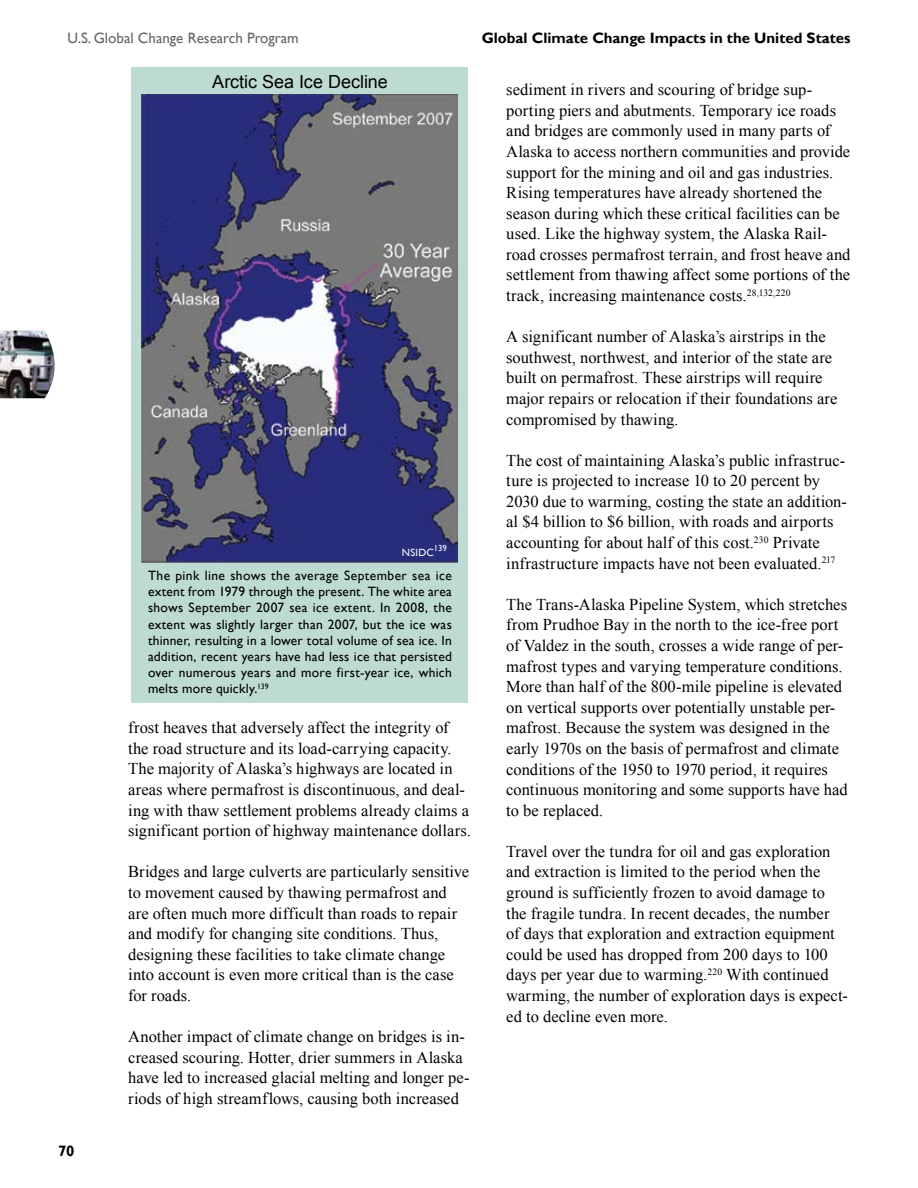
<style>
.page{position:relative;width:918px;height:1188px;background:#fff}
.page>*{position:absolute;margin:0;border:0;box-sizing:border-box;transform-origin:0 0}
.t1{font:18px "Arial";letter-spacing:-.005em;color:#000}
.t2{font:16.5px/20.5px "Times New Roman";letter-spacing:.005em;color:#000}
.t3{font:700 15px "Gill Sans";color:#000}
.t4{font:15px "Gill Sans";color:#636467}
.t5{font:13.5px/16.2px "Gill Sans";letter-spacing:.02em;color:#000;text-align:justify}
.t6{font:10.5px "Gill Sans";letter-spacing:.035em;color:#fff}
.t7{font:8.7px "Gill Sans";color:#fff}
</style>
<div class="page">
<img style="left:0;top:331px;width:55px;height:67px">
<div style="left:132px;top:68px;width:336px;height:635px;background:#bedbd3"></div>
<img style="left:142px;top:95px;width:316px;height:468px">
<p class="t4" style="left:68px;top:30px;width:233px">U.S. Global Change Research Program</p>
<p class="t1" style="left:212px;top:70px;width:177px">Arctic Sea Ice Decline</p>
<p class="t7" style="left:434px;top:543px;width:14px">139</p>
<p class="t6" style="left:402px;top:546px;width:34px">NSIDC</p>
<p class="t5" style="left:148px;top:568px;width:305px">The pink line shows the average September sea ice extent from 1979 through the present. The white area shows September 2007 sea ice extent. In 2008, the extent was slightly larger than 2007, but the ice was thinner, resulting in a lower total volume of sea ice. In addition, recent years have had less ice that persisted over numerous years and more first-year ice, which melts more quickly.<sup>139</sup></p>
<p class="t2" style="left:128px;top:717px;width:344px">frost heaves that adversely affect the integrity of the road structure and its load-carrying capacity.<br>The majority of Alaska’s highways are located in areas where permafrost is discontinuous, and deal&shy;ing with thaw settlement problems already claims a significant portion of highway maintenance dollars.</p>
<p class="t2" style="left:128px;top:861px;width:342px">Bridges and large culverts are particularly sensitive to movement caused by thawing permafrost and are often much more difficult than roads to repair and modify for changing site conditions. Thus, designing these facilities to take climate change into account is even more critical than is the case for roads.</p>
<p class="t2" style="left:128px;top:1026px;width:343px">Another impact of climate change on bridges is in&shy;creased scouring. Hotter, drier summers in Alaska have led to increased glacial melting and longer pe&shy;riods of high streamflows, causing both increased</p>
<p class="t3" style="left:482px;top:29px;width:370px">Global Climate Change Impacts in the United States</p>
<p class="t2" style="left:506px;top:79px;width:346px">sediment in rivers and scouring of bridge sup&shy;porting piers and abutments. Temporary ice roads and bridges are commonly used in many parts of Alaska to access northern communities and provide support for the mining and oil and gas industries.<br>Rising temperatures have already shortened the season during which these critical facilities can be used. Like the highway system, the Alaska Rail&shy;road crosses permafrost terrain, and frost heave and settlement from thawing affect some portions of the track, increasing maintenance costs.<sup>28,132,220</sup></p>
<p class="t2" style="left:506px;top:326px;width:333px">A significant number of Alaska’s airstrips in the southwest, northwest, and interior of the state are built on permafrost. These airstrips will require major repairs or relocation if their foundations are compromised by thawing.</p>
<p class="t2" style="left:506px;top:450px;width:342px">The cost of maintaining Alaska’s public infrastruc&shy;ture is projected to increase 10 to 20 percent by 2030 due to warming, costing the state an addition&shy;al $4 billion to $6 billion, with roads and airports accounting for about half of this cost.<sup>230</sup> Private infrastructure impacts have not been evaluated.<sup>217</sup></p>
<p class="t2" style="left:506px;top:594px;width:343px">The Trans-Alaska Pipeline System, which stretches from Prudhoe Bay in the north to the ice-free port of Valdez in the south, crosses a wide range of per&shy;mafrost types and varying temperature conditions.<br>More than half of the 800-mile pipeline is elevated on vertical supports over potentially unstable per&shy;mafrost. Because the system was designed in the early 1970s on the basis of permafrost and climate conditions of the 1950 to 1970 period, it requires continuous monitoring and some supports have had to be replaced.</p>
<p class="t2" style="left:506px;top:841px;width:343px">Travel over the tundra for oil and gas exploration and extraction is limited to the period when the ground is sufficiently frozen to avoid damage to the fragile tundra. In recent decades, the number<br>of days that exploration and extraction equipment could be used has dropped from 200 days to 100 days per year due to warming.<sup>220</sup> With continued warming, the number of exploration days is expect&shy;ed to decline even more.</p>
<p class="t3" style="left:58px;top:1142px;width:18px">70</p>
</div>
